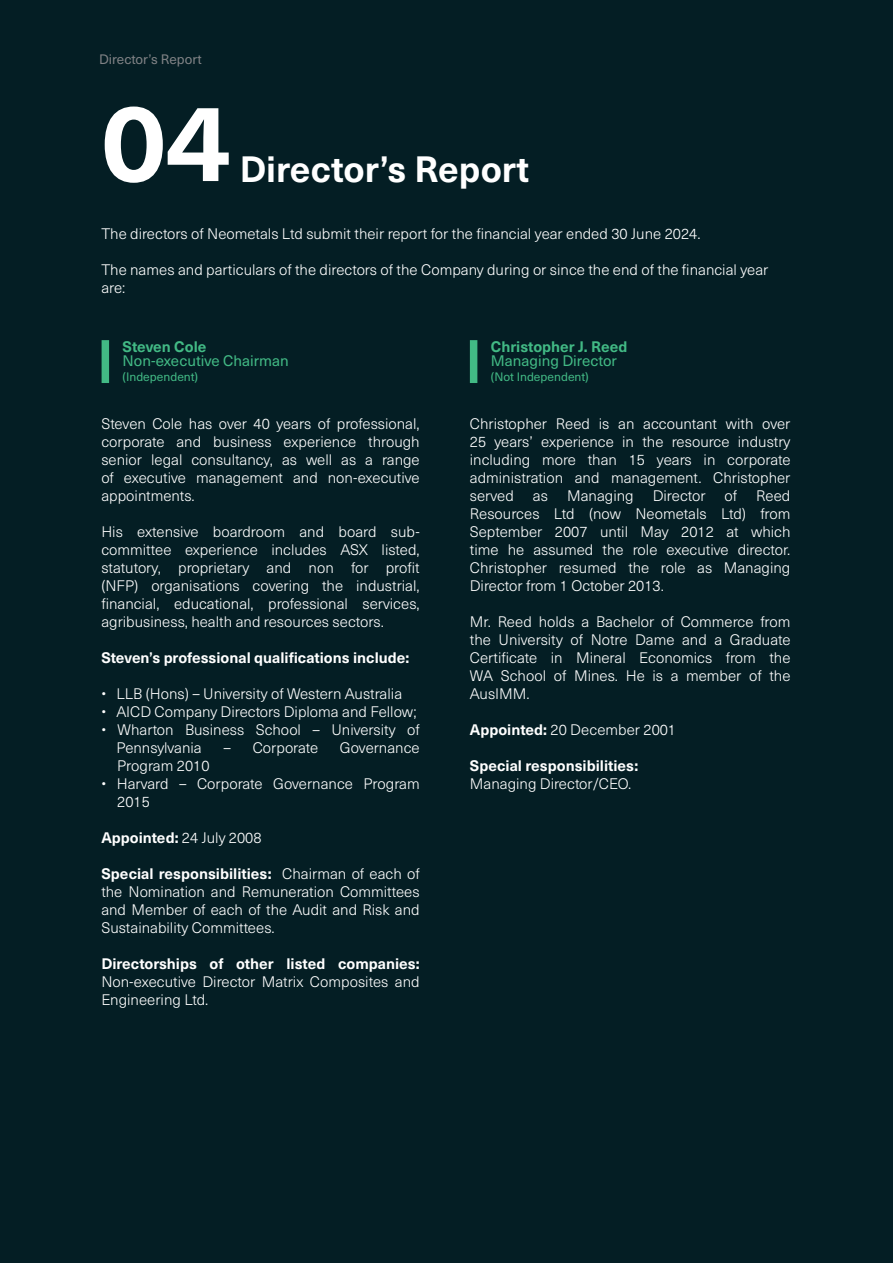
<style>
.page{position:relative;width:893px;height:1263px;background:#041e24}
.page>*{position:absolute;margin:0;border:0;box-sizing:border-box;transform-origin:0 0}
.t1{font:700 108px "Neue Haas Unica W1 G";color:#fff}
.t2{font:700 36px "Neue Haas Unica W1 G";color:#fff}
.t3{font:300 15px/18px "Neue Haas Unica W1 G";color:#fff;text-align:justify}
.t4{font:700 15px "Neue Haas Unica W1 G";color:#fff}
.t5{font:15px "Neue Haas Unica W1 G";color:#42ba85}
.t6{font:700 15px "Neue Haas Unica W1 G";color:#42ba85}
.t7{font:13.5px "Neue Haas Unica W1 G";color:#808285}
.t8{font:12px "Neue Haas Unica W1 G";color:#42ba85}
.s1{font-weight:300}
.s2{font-weight:700}
</style>
<div class="page">
<div style="left:102px;top:340px;width:7px;height:43px;background:#42ba85"></div>
<div style="left:470px;top:340px;width:7px;height:43px;background:#42ba85"></div>
<p class="t7" style="left:99px;top:50px;width:104px">Director’s Report</p>
<h1 class="t1" style="left:101px;top:60px;width:131px">04</h1>
<h2 class="t2" style="left:240px;top:142px;width:291px">Director’s Report</h2>
<p class="t3" style="left:101px;top:224px;width:601px">The directors of Neometals Ltd submit their report for the financial year ended 30 June 2024.</p>
<p class="t3" style="left:101px;top:260px;width:668px">The names and particulars of the directors of the Company during or since the end of the financial year are:</p>
<p class="t6" style="left:123px;top:335px;width:85px">Steven Cole</p>
<p class="t5" style="left:123px;top:350px;width:168px">Non-executive Chairman</p>
<p class="t8" style="left:123px;top:368px;width:77px">(Independent)</p>
<p class="t3" style="left:101px;top:414px;width:320px">Steven Cole has over 40 years of professional, corporate and business experience through senior legal consultancy, as well as a range of executive management and non-executive appointments.</p>
<p class="t3" style="left:101px;top:522px;width:320px">His extensive boardroom and board sub&shy;committee experience includes ASX listed, statutory, proprietary and non for profit (NFP) organisations covering the industrial, financial, educational, professional services, agribusiness, health and resources sectors.</p>
<p class="t4" style="left:101px;top:646px;width:309px">Steven’s professional qualifications include:</p>
<p class="t3" style="left:101px;top:684px;width:302px">• LLB (Hons) – University of Western Australia</p>
<p class="t3" style="left:101px;top:702px;width:317px">• AICD Company Directors Diploma and Fellow;</p>
<p class="t3" style="left:117px;top:720px;width:305px;text-indent:-15px">• Wharton Business School – University of<br>Pennsylvania</p>
<p class="t3" style="left:223px;top:738px;width:96px">– Corporate</p>
<p class="t3" style="left:340px;top:738px;width:81px">Governance</p>
<p class="t3" style="left:117px;top:756px;width:94px">Program 2010</p>
<p class="t3" style="left:117px;top:774px;width:304px;text-indent:-16px">• Harvard – Corporate Governance Program<br>2015</p>
<p class="t4" style="left:101px;top:826px;width:162px">Appointed: <span class="s1">24 July 2008</span></p>
<p class="t3" style="left:101px;top:864px;width:320px"><span class="s2">Special responsibilities:</span> Chairman of each of the Nomination and Remuneration Committees and Member of each of the Audit and Risk and Sustainability Committees.</p>
<p class="t4" style="left:101px;top:952px;width:320px">Directorships of other listed companies:</p>
<p class="t3" style="left:101px;top:972px;width:320px">Non-executive Director Matrix Composites and<br>Engineering Ltd.</p>
<p class="t6" style="left:491px;top:335px;width:138px">Christopher J. Reed</p>
<p class="t5" style="left:491px;top:350px;width:128px">Managing Director</p>
<p class="t8" style="left:491px;top:368px;width:99px">(Not Independent)</p>
<p class="t3" style="left:470px;top:414px;width:322px">Christopher Reed is an accountant with over 25 years’ experience in the resource industry including more than 15 years in corporate administration and management. Christopher served</p>
<p class="t3" style="left:533px;top:486px;width:17px">as</p>
<p class="t3" style="left:567px;top:486px;width:68px">Managing</p>
<p class="t3" style="left:653px;top:486px;width:54px">Director</p>
<p class="t3" style="left:725px;top:486px;width:14px">of</p>
<p class="t3" style="left:470px;top:486px;width:322px;text-indent:286px">Reed Resources Ltd (now Neometals Ltd) from September 2007 until May 2012 at which time he assumed the role executive director.<br>Christopher resumed the role as Managing Director from 1 October 2013.</p>
<p class="t3" style="left:470px;top:612px;width:322px">Mr. Reed holds a Bachelor of Commerce from the University of Notre Dame and a Graduate Certificate in Mineral Economics from the WA School of Mines. He is a member of the AusIMM.</p>
<p class="t3" style="left:470px;top:720px;width:208px"><span class="s2">Appointed:</span> 20 December 2001</p>
<p class="t4" style="left:470px;top:754px;width:170px">Special responsibilities:</p>
<p class="t3" style="left:470px;top:774px;width:163px">Managing Director/CEO.</p>
</div>
